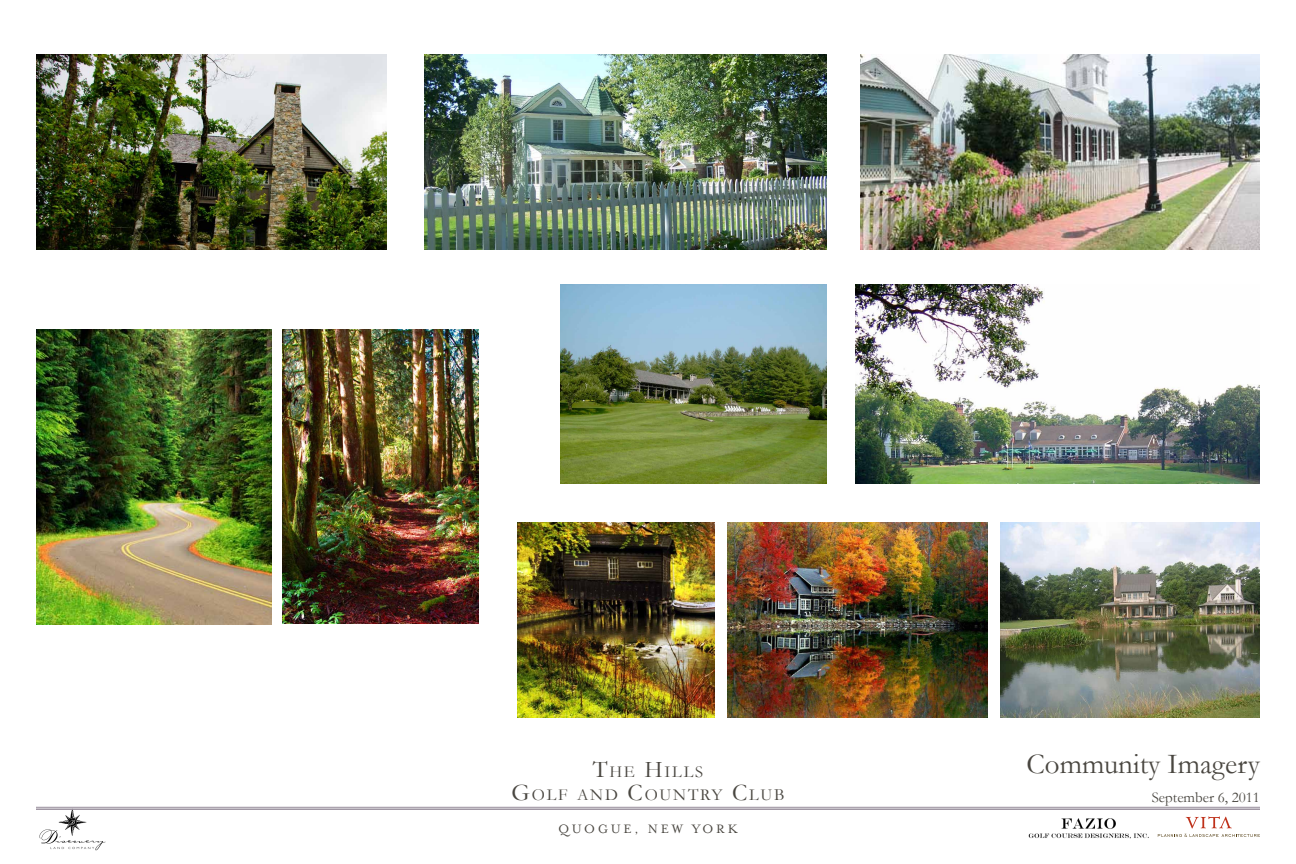
<style>
.page{position:relative;width:1296px;height:864px;background:#fff}
.page>*{position:absolute;margin:0;border:0;box-sizing:border-box;transform-origin:0 0}
.t1{font:29px "Garamond";color:#494640}
.t2{font:16.8px/23px "Garamond";letter-spacing:.105em;color:#494640;text-align:center}
.t3{font:15px "Garamond";color:#494640}
.t4{font:14px "Mrs Eaves Roman";letter-spacing:.2em;color:#494640}
.s1{font-size:24px}
</style>
<div class="page">
<img style="left:39px;top:810px;width:67px;height:41px">
<hr style="left:36px;top:807px;width:1224px;height:1px;background:#978d9b">
<hr style="left:36px;top:808px;width:1224px;height:2px;background:#978d9b">
<img style="left:1028px;top:818px;width:121px;height:21px">
<svg style="left:1158px;top:816px;width:102px;height:21px"></svg>
<img style="left:728px;top:522px;width:260px;height:195px">
<img style="left:424px;top:54px;width:403px;height:196px">
<img style="left:560px;top:284px;width:267px;height:199px">
<img style="left:1000px;top:522px;width:260px;height:195px">
<img style="left:36px;top:329px;width:235px;height:295px">
<img style="left:855px;top:284px;width:405px;height:199px">
<img style="left:282px;top:329px;width:196px;height:295px">
<img style="left:518px;top:522px;width:197px;height:195px">
<img style="left:36px;top:54px;width:351px;height:196px">
<img style="left:860px;top:54px;width:400px;height:196px">
<p class="t2" style="left:511px;top:760px;width:275px"><span class="s1">T</span>HE <span class="s1">H</span>ILLS<br><span class="s1">G</span>OLF AND <span class="s1">C</span>OUNTRY <span class="s1">C</span>LUB</p>
<h1 class="t1" style="left:1027px;top:744px;width:235px">Community Imagery</h1>
<p class="t3" style="left:1152px;top:787px;width:110px">September 6, 2011</p>
<p class="t4" style="left:558px;top:821px;width:181px">QUOGUE, NEW YORK</p>
</div>
